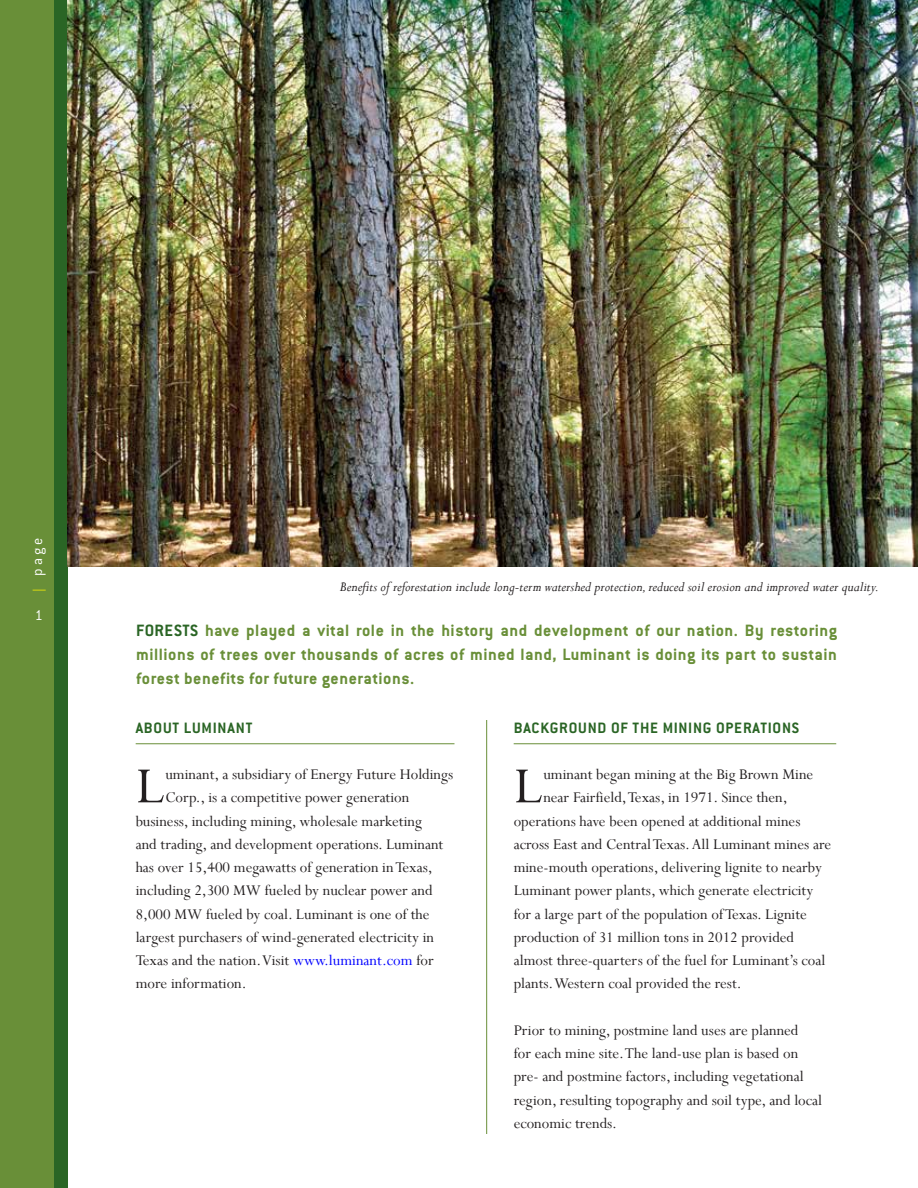
<style>
.page{position:relative;width:918px;height:1188px;background:#fff}
.page>*{position:absolute;margin:0;border:0;box-sizing:border-box;transform-origin:0 0}
.t1{font:57.15px "Perpetua";color:#231f20}
.t2{font:700 18px/24px "Conduit ITC";letter-spacing:.03em;color:#698f38;text-align:justify}
.t3{font:700 18px "Conduit ITC";color:#2a6525}
.t4{font:16.5px/23.2px "Perpetua";color:#231f20}
.t5{font:700 16.5px "Conduit ITC";letter-spacing:.05em;color:#2a6525}
.t6{font:300 15.75px "Conduit ITC";color:#fff}
.t7{font:15.75px "Perpetua";color:#fff200}
.t8{font:italic 15px "Perpetua";color:#231f20}
.s1{color:#00f}
</style>
<div class="page">
<div style="left:27px;top:0;width:40px;height:1188px;background:#2a6525"></div>
<div style="left:0;top:0;width:54px;height:1188px;background:#698f38"></div>
<img style="left:68px;top:0;width:850px;height:567px">
<hr style="left:136px;top:743px;width:318px;height:1px;background:#698f38">
<hr style="left:514px;top:743px;width:322px;height:1px;background:#698f38">
<hr style="left:486px;top:720px;width:1px;height:414px;background:#698f38">
<p class="t6" style="left:29px;top:576px;width:39px;rotate:-90deg">page</p>
<p class="t6" style="left:35px;top:606px;width:10px">1</p>
<p class="t7" style="left:28px;top:594px;width:9px;rotate:-90deg">|</p>
<p class="t8" style="left:340px;top:577px;width:541px">Benefits of reforestation include long-term watershed protection, reduced soil erosion and improved water quality.</p>
<p class="t2" style="left:136px;top:618px;width:702px;text-indent:69px">have played a vital role in the history and development of our nation. By restoring millions of trees over thousands of acres of mined land, Luminant is doing its part to sustain forest benefits for future generations.</p>
<p class="t3" style="left:136px;top:620px;width:10px">Forests</p>
<p class="t5" style="left:136px;top:718px;width:118px">ABOUT LUMINANT</p>
<h1 class="t1" style="left:136px;top:750px;width:30px">L</h1>
<p class="t4" style="left:165px;top:762px;width:289px">uminant, a subsidiary of Energy Future Holdings</p>
<p class="t4" style="left:165px;top:786px;width:245px">Corp., is a competitive power generation</p>
<p class="t4" style="left:136px;top:809px;width:288px">business, including mining, wholesale marketing</p>
<p class="t4" style="left:136px;top:832px;width:309px">and trading, and development operations. Luminant</p>
<p class="t4" style="left:136px;top:855px;width:299px">has over 15,400 megawatts of generation in Texas,</p>
<p class="t4" style="left:136px;top:879px;width:298px">including 2,300 MW fueled by nuclear power and</p>
<p class="t4" style="left:136px;top:902px;width:295px">8,000 MW fueled by coal. Luminant is one of the</p>
<p class="t4" style="left:136px;top:925px;width:300px">largest purchasers of wind-generated electricity in</p>
<p class="t4" style="left:136px;top:948px;width:300px">Texas and the nation. Visit <span class="s1">www.luminant.com</span> for</p>
<p class="t4" style="left:136px;top:972px;width:112px">more information.</p>
<p class="t5" style="left:514px;top:718px;width:47px">Bac kground</p>
<p class="t5" style="left:611px;top:718px;width:31px">of the</p>
<p class="t5" style="left:663px;top:718px;width:20px">Mining</p>
<p class="t5" style="left:716px;top:718px;width:28px">Operations</p>
<h1 class="t1" style="left:514px;top:750px;width:30px">L</h1>
<p class="t4" style="left:543px;top:762px;width:271px">uminant began mining at the Big Brown Mine</p>
<p class="t4" style="left:543px;top:786px;width:246px">near Fairfield, Texas, in 1971. Since then,</p>
<p class="t4" style="left:514px;top:809px;width:288px">operations have been opened at additional mines</p>
<p class="t4" style="left:514px;top:832px;width:319px">across East and Central Texas. All Luminant mines are</p>
<p class="t4" style="left:514px;top:855px;width:310px">mine-mouth operations, delivering lignite to nearby</p>
<p class="t4" style="left:514px;top:879px;width:301px">Luminant power plants, which generate electricity</p>
<p class="t4" style="left:514px;top:902px;width:295px">for a large part of the population of Texas. Lignite</p>
<p class="t4" style="left:514px;top:925px;width:282px">production of 31 million tons in 2012 provided</p>
<p class="t4" style="left:514px;top:948px;width:313px">almost three-quarters of the fuel for Luminant’s coal</p>
<p class="t4" style="left:514px;top:972px;width:230px">plants. Western coal provided the rest.</p>
<p class="t4" style="left:514px;top:1018px;width:310px">Prior to mining, postmine land uses are planned<br>for each mine site. The land-use plan is based on pre- and postmine factors, including vegetational region, resulting topography and soil type, and local economic trends.</p>
</div>
